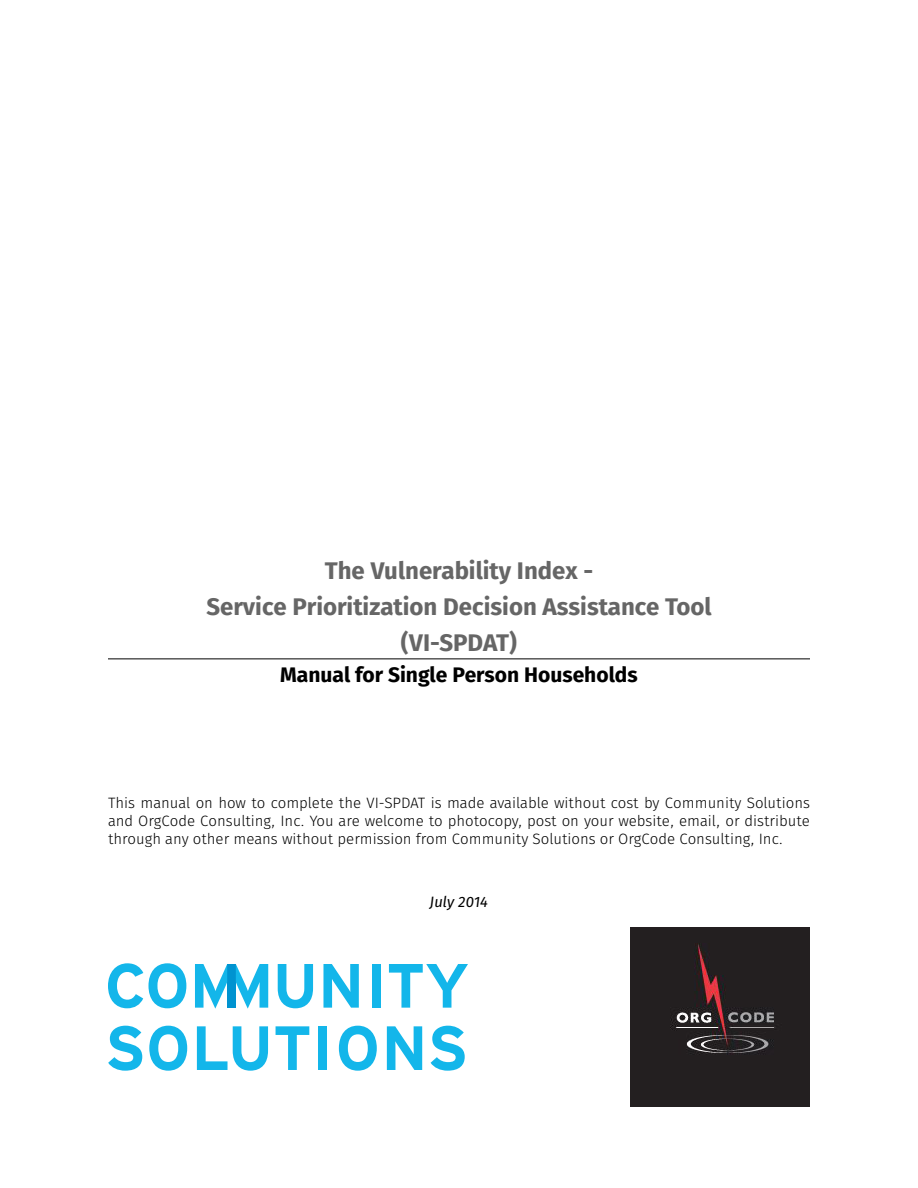
<style>
.page{position:relative;width:918px;height:1188px;background:#fff}
.page>*{position:absolute;margin:0;border:0;box-sizing:border-box;transform-origin:0 0}
.t1{font:700 24px/36px "Fira Sans OT";color:#666;text-align:center}
.t2{font:700 21px "Fira Sans OT";color:#000}
.t3{font:15px/18px "Fira Sans OT Light";color:#000;text-align:justify}
.t4{font:italic 15px "Fira Sans OT";color:#000}
</style>
<div class="page">
<hr style="left:108px;top:658px;width:702px;height:1px;background:#000">
<img style="left:630px;top:927px;width:180px;height:180px">
<div style="left:227px;top:964px;width:9px;height:44px;background:#0093d0"></div>
<svg style="left:108px;top:963px;width:78px;height:45px"></svg>
<svg style="left:278px;top:964px;width:35px;height:44px"></svg>
<svg style="left:323px;top:964px;width:36px;height:44px"></svg>
<div style="left:372px;top:964px;width:9px;height:44px;background:#13b6ea"></div>
<svg style="left:389px;top:964px;width:79px;height:44px"></svg>
<svg style="left:108px;top:1026px;width:34px;height:45px"></svg>
<svg style="left:149px;top:1026px;width:38px;height:45px"></svg>
<svg style="left:197px;top:1026px;width:71px;height:45px"></svg>
<svg style="left:276px;top:1026px;width:33px;height:44px"></svg>
<div style="left:318px;top:1026px;width:9px;height:44px;background:#13b6ea"></div>
<svg style="left:339px;top:1026px;width:38px;height:45px"></svg>
<svg style="left:387px;top:1026px;width:35px;height:44px"></svg>
<svg style="left:431px;top:1026px;width:34px;height:45px"></svg>
<svg style="left:236px;top:964px;width:32px;height:45px"></svg>
<svg style="left:195px;top:964px;width:32px;height:45px"></svg>
<h1 class="t1" style="left:206px;top:554px;width:507px">The Vulnerability Index -<br>Service Prioritization Decision Assistance Tool (VI-SPDAT)</h1>
<h2 class="t2" style="left:280px;top:660px;width:359px">Manual for Single Person Households</h2>
<p class="t3" style="left:108px;top:795px;width:703px">This manual on how to complete the VI-SPDAT is made available without cost by Community Solutions and OrgCode Consulting, Inc. You are welcome to photocopy, post on your website, email, or distribute through any other means without permission from Community Solutions or OrgCode Consulting, Inc.</p>
<p class="t4" style="left:430px;top:892px;width:60px">July 2014</p>
</div>
